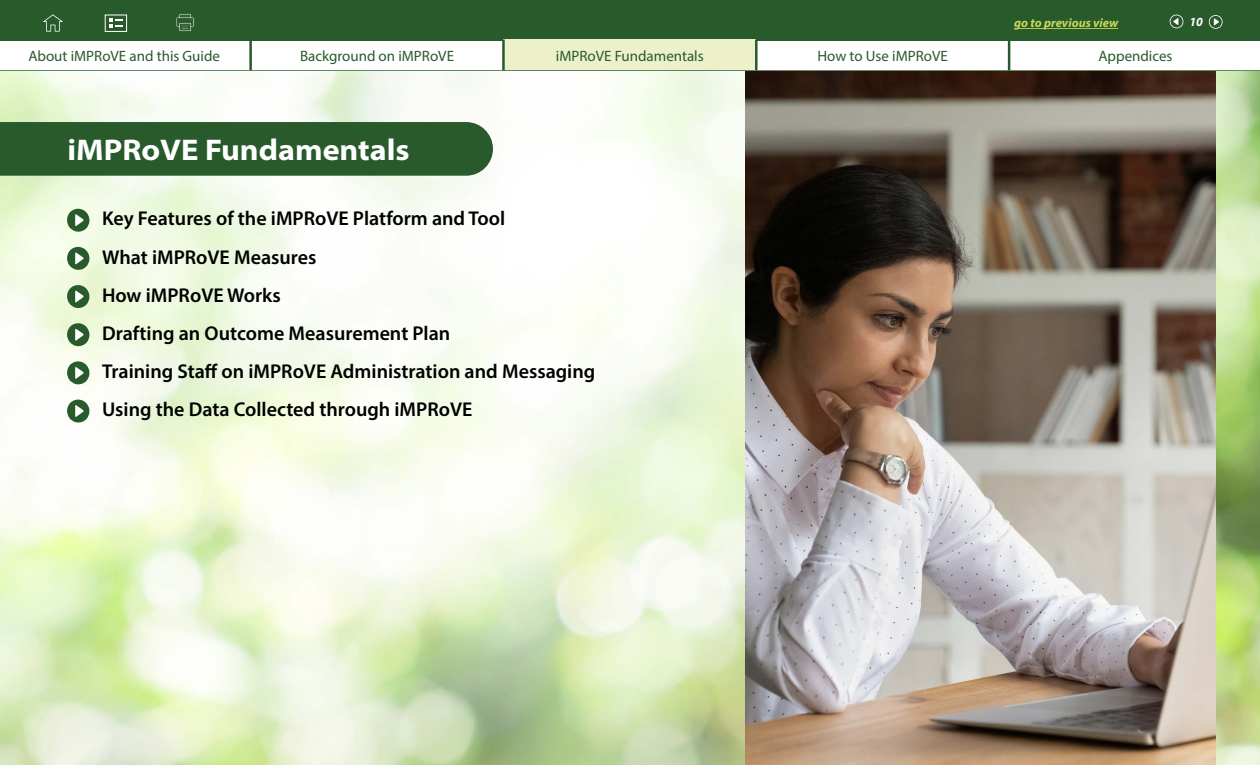
<style>
.page{position:relative;width:1260px;height:765px;background:#fff}
.page>*{position:absolute;margin:0;border:0;box-sizing:border-box;transform-origin:0 0}
.t1{font:700 semi-expanded 30px "Myriad Pro";color:#fff}
.t2{font:600 20px "Myriad Pro";color:#000}
.t3{font:15px "Myriad Pro";color:#295a2c}
.t4{font:italic 700 12.5px "Myriad Pro";color:#c9d955}
.t5{font:italic 700 12.5px "Myriad Pro";color:#fff}
</style>
<div class="page">
<div style="left:0;top:0;width:1260px;height:41px;background:#295a2c"></div>
<div style="left:105px;top:15px;width:22px;height:17px;border:1px solid #fff"></div>
<svg style="left:109px;top:18px;width:14px;height:10px"></svg>
<svg style="left:176px;top:13px;width:19px;height:18px"></svg>
<div style="left:503px;top:40px;width:253px;height:31px;background:#ecf1cb"></div>
<hr style="left:0;top:70px;width:251px;height:1px;background:#295a2c">
<hr style="left:249px;top:40px;width:3px;height:30px;background:#295a2c">
<hr style="left:251px;top:70px;width:252px;height:1px;background:#295a2c">
<hr style="left:502px;top:40px;width:3px;height:30px;background:#295a2c">
<hr style="left:755px;top:40px;width:3px;height:30px;background:#295a2c">
<hr style="left:503px;top:70px;width:253px;height:1px;background:#295a2c">
<hr style="left:756px;top:70px;width:253px;height:1px;background:#295a2c">
<hr style="left:1008px;top:40px;width:2px;height:30px;background:#295a2c">
<hr style="left:1009px;top:70px;width:251px;height:1px;background:#295a2c">
<img style="left:0;top:71px;width:1260px;height:694px">
<svg style="left:1170px;top:15px;width:13px;height:13px"></svg>
<svg style="left:1209px;top:15px;width:14px;height:14px"></svg>
<hr style="left:1014px;top:28px;width:104px;height:1px;background:#c9d955">
<svg style="left:43px;top:14px;width:20px;height:18px"></svg>
<div style="left:0;top:122px;width:493px;height:54px;background:#295a2c"></div>
<svg style="left:67px;top:209px;width:22px;height:23px"></svg>
<svg style="left:67px;top:247px;width:22px;height:23px"></svg>
<svg style="left:67px;top:285px;width:22px;height:23px"></svg>
<svg style="left:67px;top:323px;width:22px;height:23px"></svg>
<svg style="left:67px;top:361px;width:22px;height:23px"></svg>
<svg style="left:67px;top:400px;width:22px;height:23px"></svg>
<img style="left:745px;top:71px;width:471px;height:694px">
<p class="t4" style="left:1014px;top:15px;width:105px">go to previous view</p>
<p class="t3" style="left:28px;top:46px;width:193px">About iMPRoVE and this Guide</p>
<p class="t3" style="left:300px;top:46px;width:156px">Background on iMPRoVE</p>
<p class="t3" style="left:556px;top:46px;width:149px">iMPRoVE Fundamentals</p>
<p class="t3" style="left:818px;top:46px;width:132px">How to Use iMPRoVE</p>
<p class="t3" style="left:1098px;top:46px;width:76px">Appendices</p>
<p class="t5" style="left:1189px;top:14px;width:15px">10</p>
<h2 class="t1" style="left:68px;top:130px;width:344px">iMPRoVE Fundamentals</h2>
<p class="t2" style="left:102px;top:206px;width:405px">Key Features of the iMPRoVE Platform and Tool</p>
<p class="t2" style="left:102px;top:244px;width:216px">What iMPRoVE Measures</p>
<p class="t2" style="left:102px;top:282px;width:180px">How iMPRoVE Works</p>
<p class="t2" style="left:102px;top:320px;width:350px">Drafting an Outcome Measurement Plan</p>
<p class="t2" style="left:102px;top:359px;width:495px">Training Staff on iMPRoVE Administration and Messaging</p>
<p class="t2" style="left:102px;top:397px;width:372px">Using the Data Collected through iMPRoVE</p>
</div>
